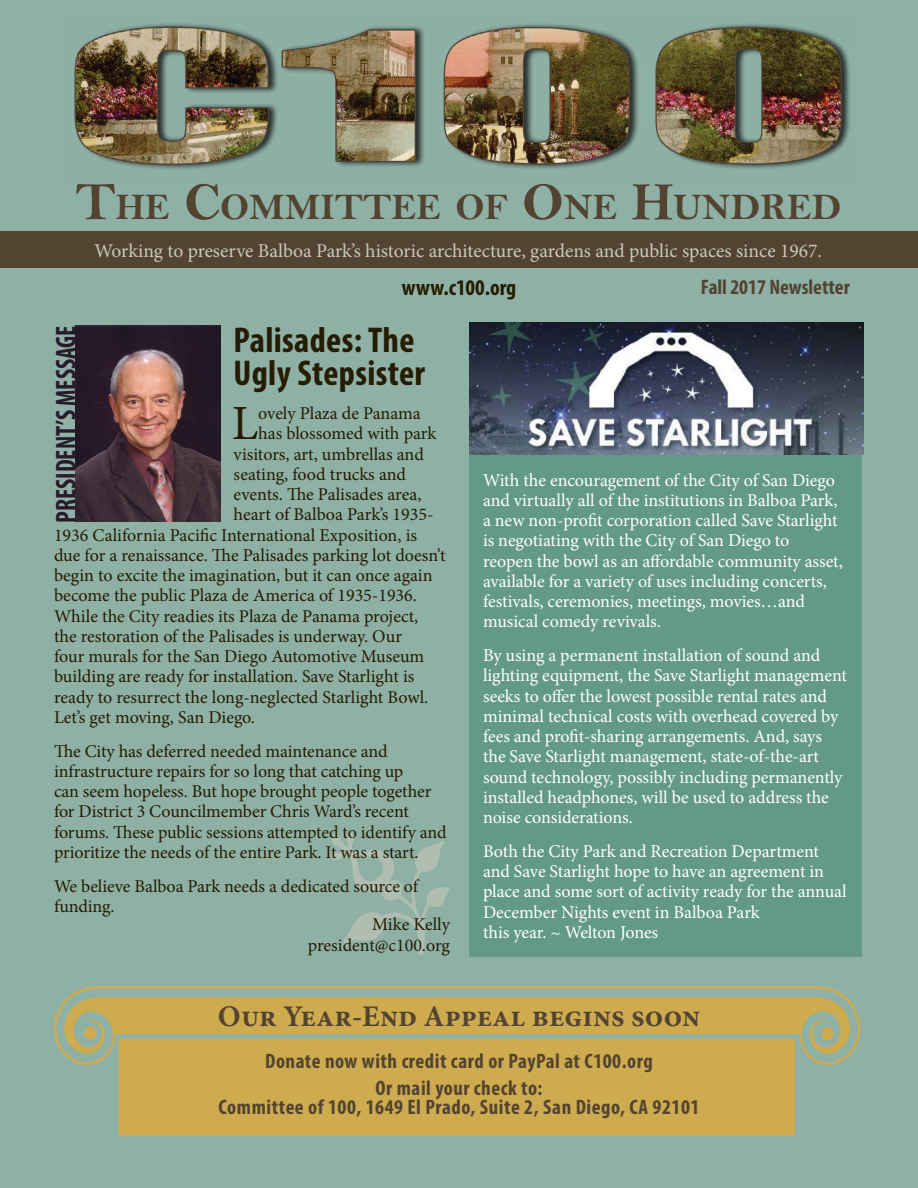
<style>
.page{position:relative;width:918px;height:1188px;background:#8fb0a5}
.page>*{position:absolute;margin:0;border:0;box-sizing:border-box;transform-origin:0 0}
.t1{font:49.2px "Minion Pro";color:#251c01}
.t2{font:37.8px "Bell MT Bold";color:#534431}
.t3{font:700 condensed 36px/33px "Myriad Pro";letter-spacing:.01em;color:#251c01}
.t4{font:700 30px "Minion Pro";color:#534431}
.t5{font:700 condensed 28.65px "Myriad Pro";color:#281c2a;scale:.9 1}
.t6{font:700 condensed 22.5px "Myriad Pro";color:#251c01}
.t7{font:700 condensed 21px/26.2px "Myriad Pro";letter-spacing:.025em;color:#534431;text-align:center}
.t8{font:700 condensed 21px "Myriad Pro";color:#534431}
.t9{font:19.5px "Minion Pro";letter-spacing:-.005em;color:#c7c9b9}
.t10{font:18px/20.2px "Minion Pro";letter-spacing:-.005em;color:#251c01}
.t11{font:18px/20.2px "Minion Pro";letter-spacing:-.005em;color:#fff}
.s1{font-size:54px}
</style>
<div class="page">
<div style="left:0;top:232px;width:918px;height:36px;background:#534431"></div>
<img style="left:74px;top:23px;width:776px;height:146px">
<svg style="left:54px;top:986px;width:807px;height:82px;fill:#cdab4e"></svg>
<div style="left:118px;top:1039px;width:677px;height:97px;background:#cdab4e"></div>
<div style="left:84px;top:1027px;width:12px;height:13px;background:#cdab4e;border-radius:50%"></div>
<div style="left:821px;top:1027px;width:13px;height:13px;background:#cdab4e;border-radius:50%"></div>
<img style="left:75px;top:326px;width:145px;height:195px">
<div style="left:470px;top:324px;width:392px;height:632px;background:#639989"></div>
<img style="left:470px;top:322px;width:393px;height:132px">
<h2 class="t2" style="left:75px;top:185px;width:768px"><span class="s1">T</span>HE <span class="s1">C</span>OMMITTEE OF <span class="s1">O</span>NE <span class="s1">H</span>UNDRED</h2>
<p class="t9" style="left:95px;top:238px;width:729px">Working to preserve Balboa Park’s historic architecture, gardens and public spaces since 1967.</p>
<p class="t6" style="left:402px;top:273px;width:116px">www.c100.org</p>
<p class="t8" style="left:701px;top:274px;width:151px">Fall 2017 Newsletter</p>
<h3 class="t5" style="left:48px;top:523px;width:221px;rotate:-90deg">PRESIDENT’S MESSAGE</h3>
<h3 class="t3" style="left:234px;top:323px;width:193px">Palisades: The<br>Ugly Stepsister</h3>
<h1 class="t1" style="left:232px;top:391px;width:28px">L</h1>
<p class="t10" style="left:258px;top:403px;width:164px">ovely Plaza de Panama</p>
<p class="t10" style="left:258px;top:424px;width:180px">has blossomed with park</p>
<p class="t10" style="left:234px;top:444px;width:192px">visitors, art, umbrellas and</p>
<p class="t10" style="left:234px;top:464px;width:174px">seating, food trucks and</p>
<p class="t10" style="left:234px;top:484px;width:189px">events. The Palisades area,</p>
<p class="t10" style="left:234px;top:505px;width:201px">heart of Balboa Park’s 1935-</p>
<p class="t10" style="left:54px;top:525px;width:365px">1936 California Pacific International Exposition, is</p>
<p class="t10" style="left:54px;top:545px;width:393px">due for a renaissance. The Palisades parking lot doesn’t</p>
<p class="t10" style="left:54px;top:565px;width:380px">begin to excite the imagination, but it can once again</p>
<p class="t10" style="left:54px;top:586px;width:365px">become the public Plaza de America of 1935-1936.</p>
<p class="t10" style="left:54px;top:606px;width:366px">While the City readies its Plaza de Panama project,</p>
<p class="t10" style="left:54px;top:626px;width:350px">the restoration of the Palisades is underway. Our</p>
<p class="t10" style="left:54px;top:646px;width:372px">four murals for the San Diego Automotive Museum</p>
<p class="t10" style="left:54px;top:667px;width:362px">building are ready for installation. Save Starlight is</p>
<p class="t10" style="left:54px;top:687px;width:376px">ready to resurrect the long-neglected Starlight Bowl.</p>
<p class="t10" style="left:54px;top:707px;width:203px">Let’s get moving, San Diego.</p>
<p class="t10" style="left:54px;top:741px;width:394px">The City has deferred needed maintenance and infrastructure repairs for so long that catching up<br>can seem hopeless. But hope brought people together for District 3 Councilmember Chris Ward’s recent forums. These public sessions attempted to identify and prioritize the needs of the entire Park. It was a start.</p>
<p class="t10" style="left:54px;top:876px;width:366px">We believe Balboa Park needs a dedicated source of funding.</p>
<p class="t10" style="left:308px;top:915px;width:144px;text-align:right">Mike Kelly president@c100.org</p>
<p class="t11" style="left:483px;top:470px;width:361px">With the encouragement of the City of San Diego and virtually all of the institutions in Balboa Park, a new non-profit corporation called Save Starlight is negotiating with the City of San Diego to reopen the bowl as an affordable community asset, available for a variety of uses including concerts, festivals, ceremonies, meetings, movies…and musical comedy revivals.</p>
<p class="t11" style="left:483px;top:645px;width:366px">By using a permanent installation of sound and lighting equipment, the Save Starlight management seeks to offer the lowest possible rental rates and minimal technical costs with overhead covered by fees and profit-sharing arrangements. And, says the Save Starlight management, state-of-the-art sound technology, possibly including permanently installed headphones, will be used to address the noise considerations.</p>
<p class="t11" style="left:483px;top:841px;width:365px">Both the City Park and Recreation Department and Save Starlight hope to have an agreement in place and some sort of activity ready for the annual December Nights event in Balboa Park<br>this year. ~ Welton Jones</p>
<h3 class="t4" style="left:218px;top:996px;width:484px">Our Year-End Appeal begins soon</h3>
<p class="t7" style="left:265px;top:1048px;width:389px">Donate now with credit card or PayPal at C100.org<br>Or mail your check to:</p>
<p class="t7" style="left:219px;top:1093px;width:482px">Committee of 100, 1649 El Prado, Suite 2, San Diego, CA 92101</p>
</div>
